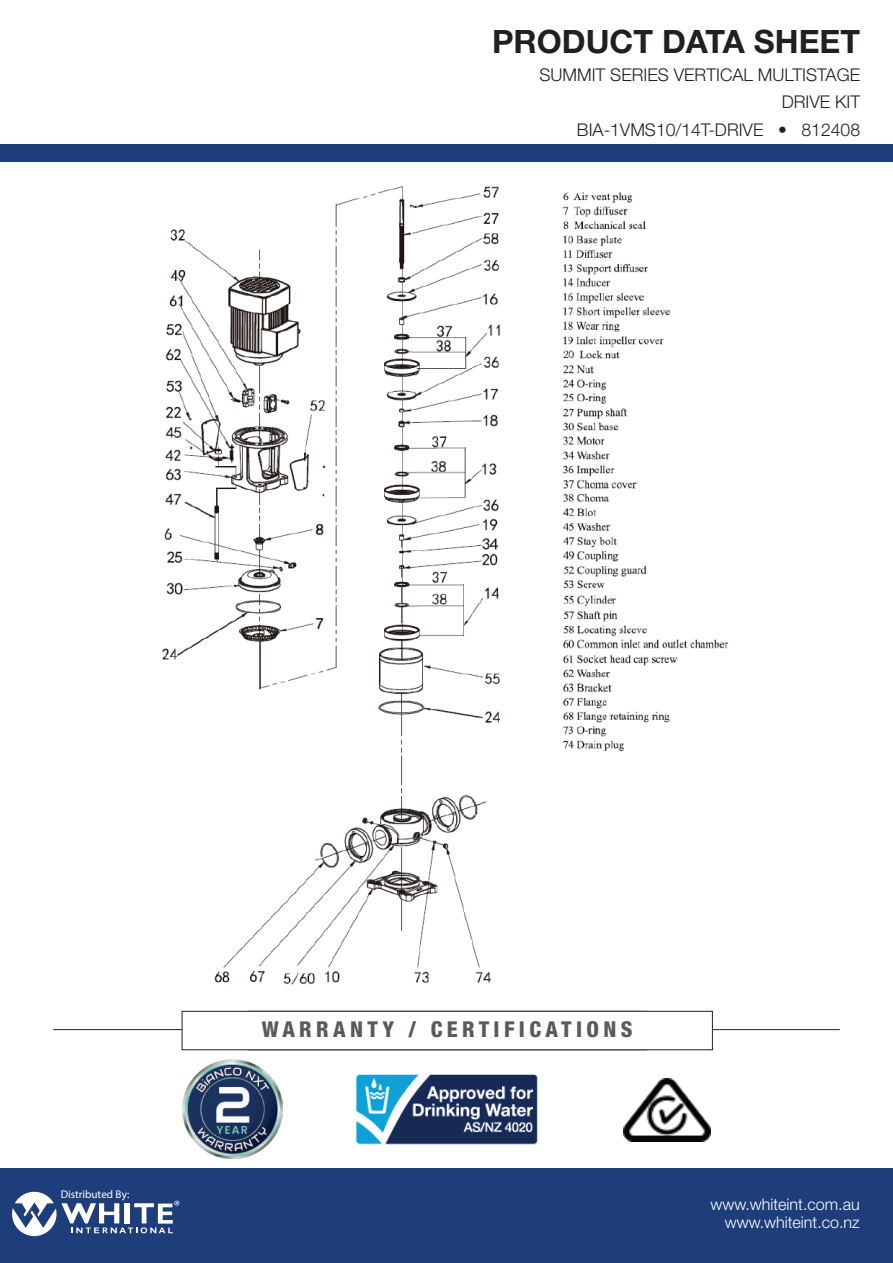
<style>
.page{position:relative;width:893px;height:1263px;background:#fff}
.page>*{position:absolute;margin:0;border:0;box-sizing:border-box;transform-origin:0 0}
.t1{font:700 32.25px "Helvetica Neue LT Std";color:#231f20}
.t2{font:800 condensed 21.9px "Helvetica Neue LT Std";letter-spacing:.2em;color:#5f585a}
.t3{font:italic 600 21.9px "Adobe Caslon Pro";letter-spacing:.215em;color:#5f585a}
.t4{font:300 17.55px/27.8px "Helvetica Neue LT Std";color:#231f20;text-align:right}
.t5{font:300 16.05px/17.5px "Helvetica Neue LT Std";color:#fff;text-align:right}
.t6{font:11.1px "Myriad Pro";color:#fff}
</style>
<div class="page">
<div style="left:0;top:145px;width:893px;height:17px;background:#1d3d7b"></div>
<div style="left:0;top:1168px;width:893px;height:95px;background:#1d3d7b"></div>
<svg style="left:12px;top:1192px;width:167px;height:44px"></svg>
<img style="left:183px;top:1059px;width:99px;height:100px">
<img style="left:623px;top:1078px;width:87px;height:64px">
<img style="left:355px;top:1074px;width:183px;height:71px">
<hr style="left:53px;top:1029px;width:787px;height:1px;background:#231f20">
<div style="left:182px;top:1011px;width:530px;height:39px;background:#fff"></div>
<div style="left:182px;top:1011px;width:531px;height:39px;border:1px solid #231f20"></div>
<img style="left:162px;top:186px;width:566px;height:799px">
<h1 class="t1" style="left:492px;top:21px;width:370px">PRODUCT DATA SHEET</h1>
<p class="t4" style="left:539px;top:60px;width:322px">SUMMIT SERIES VERTICAL MULTISTAGE<br>DRIVE KIT<br>BIA-1VMS10/14T-DRIVE • 812408</p>
<p class="t6" style="left:61px;top:1188px;width:70px">Distributed By:</p>
<p class="t2" style="left:262px;top:1016px;width:372px">WARRANTY / CERTIFICATIONS</p>
<p class="t3" style="left:356px;top:1017px;width:184px">PUMP CURVE</p>
<p class="t5" style="left:711px;top:1195px;width:151px">www.whiteint.com.au www.whiteint.co.nz</p>
</div>
